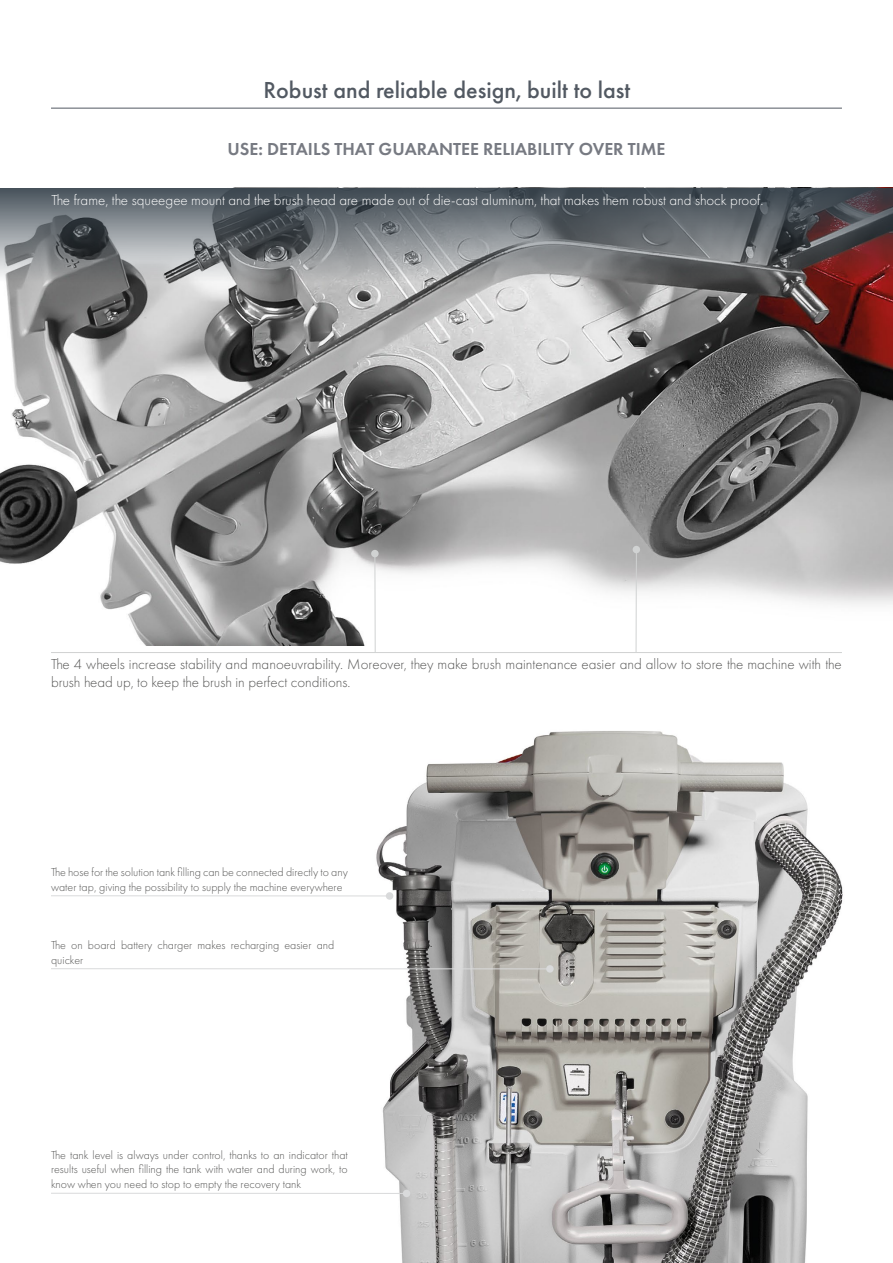
<style>
.page{position:relative;width:893px;height:1263px;background:#fff}
.page>*{position:absolute;margin:0;border:0;box-sizing:border-box;transform-origin:0 0}
.t1{font:500 24px "Futura PT";color:#525962}
.t2{font:600 18px "Futura PT";color:#777a82}
.t3{font:300 15px/18px "Futura PT";color:#575756}
.t4{font:300 15px "Futura PT";color:#fff}
.t5{font:300 12px/14.4px "Futura PT";color:#575756}
</style>
<div class="page">
<img style="left:0;top:281px;width:893px;height:365px">
<img style="left:51px;top:731px;width:792px;height:532px">
<hr style="left:51px;top:108px;width:791px;height:1px;background:#525962">
<hr style="left:375px;top:554px;width:1px;height:98px;background:#d0d2d2">
<div style="left:371px;top:550px;width:8px;height:7px;background:#d0d2d2;border-radius:50%"></div>
<hr style="left:51px;top:968px;width:499px;height:1px;background:#d9dadb">
<div style="left:546px;top:965px;width:8px;height:8px;background:#d9dadb;border-radius:50%"></div>
<hr style="left:51px;top:895px;width:339px;height:1px;background:#d9dadb">
<div style="left:386px;top:892px;width:7px;height:8px;background:#d9dadb;border-radius:50%"></div>
<hr style="left:51px;top:1193px;width:356px;height:1px;background:#d9dadb">
<div style="left:403px;top:1190px;width:7px;height:7px;background:#d9dadb;border-radius:50%"></div>
<hr style="left:636px;top:549px;width:1px;height:103px;background:#d0d2d2">
<div style="left:633px;top:546px;width:7px;height:7px;background:#d0d2d2;border-radius:50%"></div>
<hr style="left:51px;top:652px;width:791px;height:1px;background:#d0d2d2">
<svg style="left:0;top:188px;width:893px;height:93px;background:#6d6e73"></svg>
<h1 class="t1" style="left:263px;top:76px;width:368px">Robust and reliable design, built to last</h1>
<h2 class="t2" style="left:228px;top:138px;width:439px">USE: DETAILS THAT GUARANTEE RELIABILITY OVER TIME</h2>
<p class="t4" style="left:51px;top:191px;width:713px">The frame, the squeegee mount and the brush head are made out of die-cast aluminum, that makes them robust and shock proof.</p>
<p class="t3" style="left:51px;top:655px;width:792px">The 4 wheels increase stability and manoeuvrability. Moreover, they make brush maintenance easier and allow to store the machine with the brush head up, to keep the brush in perfect conditions.</p>
<p class="t5" style="left:51px;top:865px;width:298px">The hose for the solution tank filling can be connected directly to any water tap, giving the possibility to supply the machine everywhere</p>
<p class="t5" style="left:51px;top:938px;width:285px">The on board battery charger makes recharging easier and quicker</p>
<p class="t5" style="left:51px;top:1148px;width:298px;text-align:justify">The tank level is always under control, thanks to an indicator that results useful when filling the tank with water and during work, to know when you need to stop to empty the recovery tank</p>
</div>
